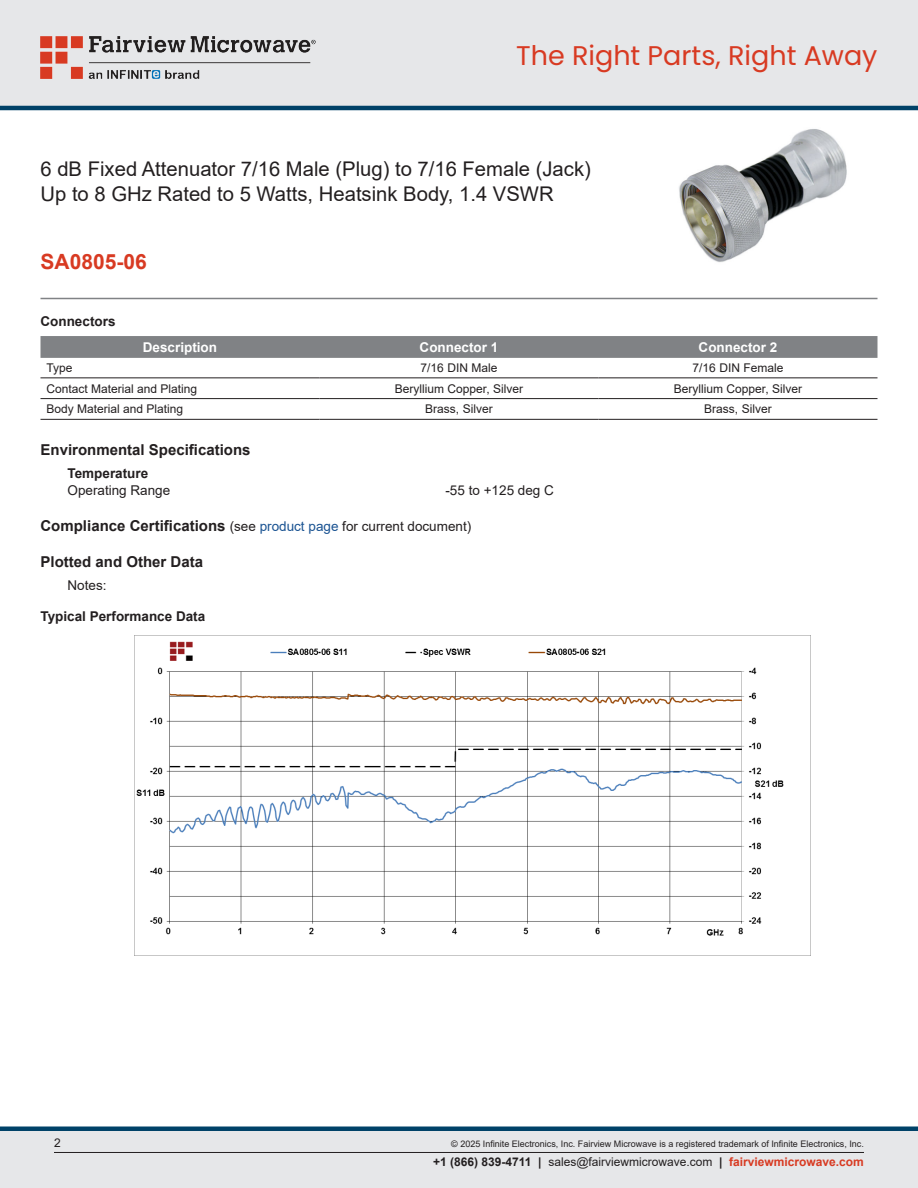
<style>
.page{position:relative;width:918px;height:1188px;background:#fff}
.page>*{position:absolute;margin:0;border:0;box-sizing:border-box;transform-origin:0 0}
.t1{font:27px "Poppins";color:#d83a22}
.Branded_Part_No{font:700 21px "Arial";color:#d83a22}
.Web_Description_Para{font:20.25px/24.3px "Arial";color:#231f20}
.Head1_for_Compliance{font:700 15px "Arial";color:#231f20}
.Head1{font:700 15px "Arial";color:#231f20}
.Head2{font:700 13.5px "Arial";color:#231f20}
.Table_Header{font:700 13.5px "Arial";color:#fff}
.Specs_Para{font:13.5px "Arial";color:#231f20}
.Head2_after_Head1{font:700 13.5px "Arial";color:#231f20}
.Specs_Notes_Para{font:13.5px "Arial";color:#231f20}
.Table_Body_Left{font:12px "Arial";color:#231f20}
.Table_Body{font:12px "Arial";color:#231f20}
.Copyright_disclaimer{font:9px "Arial";color:#231f20}
.s1{font-weight:400;font-size:13.5px}
.s2{font-weight:400;font-size:13.5px;color:#1a5392}
.s3{font-weight:700}
.s4{font-weight:700;color:#d83a22}
</style>
<div class="page">
<div style="left:0;top:1131px;width:918px;height:57px;background:#e6e7e9"></div>
<div style="left:0;top:1126px;width:918px;height:5px;background:#004268"></div>
<div style="left:0;top:0;width:918px;height:108px;background:#e6e7e9"></div>
<hr style="left:0;top:106px;width:918px;height:4px;background:#004268">
<img style="left:40px;top:36px;width:276px;height:42px">
<hr style="left:54px;top:1152px;width:810px;height:1px;background:#231f20">
<hr style="left:40px;top:298px;width:838px;height:1px;background:#808285">
<img style="left:679px;top:129px;width:168px;height:133px">
<div style="left:40px;top:336px;width:838px;height:22px;background:#808285"></div>
<hr style="left:40px;top:378px;width:280px;height:1px;background:#231f20">
<hr style="left:320px;top:378px;width:278px;height:1px;background:#231f20">
<hr style="left:598px;top:378px;width:280px;height:1px;background:#231f20">
<hr style="left:40px;top:398px;width:280px;height:1px;background:#231f20">
<hr style="left:320px;top:398px;width:278px;height:1px;background:#231f20">
<hr style="left:598px;top:398px;width:280px;height:1px;background:#231f20">
<hr style="left:40px;top:419px;width:280px;height:1px;background:#231f20">
<hr style="left:320px;top:419px;width:278px;height:1px;background:#231f20">
<hr style="left:598px;top:419px;width:280px;height:1px;background:#231f20">
<img style="left:134px;top:636px;width:677px;height:320px">
<h1 class="t1" style="left:516px;top:40px;width:363px">The Right Parts, Right Away</h1>
<h1 class="Web_Description_Para" style="left:40px;top:157px;width:552px">6 dB Fixed Attenuator 7/16 Male (Plug) to 7/16 Female (Jack)<br>Up to 8 GHz Rated to 5 Watts, Heatsink Body, 1.4 VSWR</h1>
<p class="Branded_Part_No" style="left:40px;top:247px;width:108px">SA0805-06</p>
<p class="Head2" style="left:40px;top:312px;width:77px">Connectors</p>
<p class="Table_Header" style="left:143px;top:338px;width:76px">Description</p>
<p class="Table_Header" style="left:420px;top:338px;width:80px">Connector 1</p>
<p class="Table_Header" style="left:699px;top:338px;width:80px">Connector 2</p>
<p class="Table_Body_Left" style="left:46px;top:359px;width:28px">Type</p>
<p class="Table_Body" style="left:421px;top:359px;width:78px">7/16 DIN Male</p>
<p class="Table_Body" style="left:693px;top:359px;width:92px">7/16 DIN Female</p>
<p class="Table_Body_Left" style="left:46px;top:380px;width:152px">Contact Material and Plating</p>
<p class="Table_Body" style="left:395px;top:380px;width:130px">Beryllium Copper, Silver</p>
<p class="Table_Body" style="left:674px;top:380px;width:130px">Beryllium Copper, Silver</p>
<p class="Table_Body_Left" style="left:46px;top:401px;width:138px">Body Material and Plating</p>
<p class="Table_Body" style="left:425px;top:401px;width:69px">Brass, Silver</p>
<p class="Table_Body" style="left:704px;top:401px;width:69px">Brass, Silver</p>
<p class="Head1" style="left:40px;top:440px;width:212px">Environmental Specifications</p>
<p class="Head2_after_Head1" style="left:68px;top:464px;width:82px">Temperature</p>
<p class="Specs_Para" style="left:68px;top:481px;width:104px">Operating Range</p>
<p class="Specs_Para" style="left:446px;top:481px;width:110px">-55 to +125 deg C</p>
<p class="Head1_for_Compliance" style="left:40px;top:515px;width:432px">Compliance Certifications <span class="s1">(see</span> <span class="s2">product page</span> <span class="s1">for current document)</span></p>
<p class="Head1_for_Compliance" style="left:40px;top:551px;width:164px">Plotted and Other Data</p>
<p class="Specs_Notes_Para" style="left:68px;top:575px;width:41px">Notes:</p>
<p class="Head2" style="left:40px;top:606px;width:166px">Typical Performance Data</p>
<p class="Table_Body_Left" style="left:54px;top:1135px;width:8px">2</p>
<p class="Copyright_disclaimer" style="left:451px;top:1138px;width:414px">© 2025 Infinite Electronics, Inc. Fairview Microwave is a registered trademark of Infinite Electronics, Inc.</p>
<p class="Table_Body_Left" style="left:433px;top:1153px;width:432px"><span class="s3">+1 (866) 839-4711 |</span> sales@fairviewmicrowave.com <span class="s3">|</span> <span class="s4">fairviewmicrowave.com</span></p>
</div>
